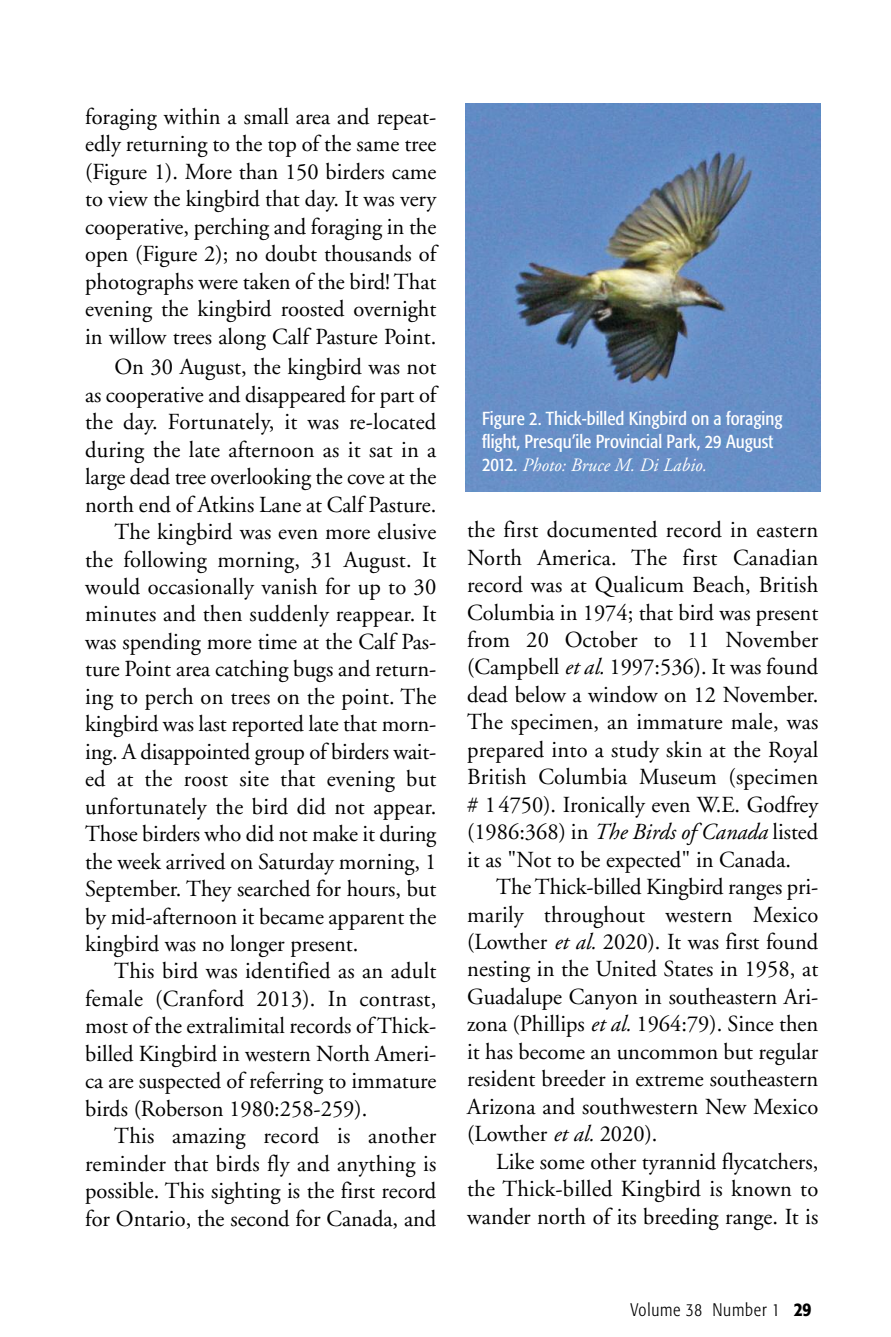
<style>
.page{position:relative;width:891px;height:1337px;background:#fff}
.page>*{position:absolute;margin:0;border:0;box-sizing:border-box;transform-origin:0 0}
.t1{font:22.95px/27.4px "Adobe Garamond";color:#000;text-align:justify}
.t2{font:italic 18.9px "Adobe Garamond";color:#fff}
.t3{font:condensed 18.68px/23.2px "Formata";color:#fff}
.t4{font:300 condensed 18px "Formata";letter-spacing:.045em;color:#000}
.s1{font-family:"Formata";font-style:normal;font-stretch:condensed;font-size:18.68px}
.s2{font-style:italic}
.s3{font-weight:500;font-size:19.12px}
</style>
<div class="page">
<img style="left:466px;top:104px;width:354px;height:387px">
<p class="t1" style="left:85px;top:105px;width:353px">foraging within a small area and repeat&shy;edly returning to the top of the same tree (Figure 1). More than 150 birders came to view the kingbird that day. It was very cooperative, perching and foraging in the open (Figure 2); no doubt thousands of photographs were taken of the bird! That evening the kingbird roosted overnight in willow trees along Calf Pasture Point.</p>
<p class="t1" style="left:114px;top:355px;width:324px">On 30 August, the kingbird was not</p>
<p class="t1" style="left:85px;top:383px;width:353px">as cooperative and disappeared for part of</p>
<p class="t1" style="left:85px;top:410px;width:353px">the day. Fortunately, it was re-located</p>
<p class="t1" style="left:85px;top:438px;width:353px">during the late afternoon as it sat in a</p>
<p class="t1" style="left:85px;top:465px;width:353px">large dead tree overlooking the cove at the</p>
<p class="t1" style="left:85px;top:492px;width:353px">north end of Atkins Lane at Calf Pasture.</p>
<p class="t1" style="left:114px;top:520px;width:324px">The kingbird was even more elusive</p>
<p class="t1" style="left:85px;top:547px;width:353px">the following morning, 31 August. It</p>
<p class="t1" style="left:85px;top:575px;width:353px">would occasionally vanish for up to 30</p>
<p class="t1" style="left:85px;top:602px;width:353px">minutes and then suddenly reappear. It</p>
<p class="t1" style="left:85px;top:630px;width:353px">was spending more time at the Calf Pas-</p>
<p class="t1" style="left:85px;top:657px;width:353px">ture Point area catching bugs and return-</p>
<p class="t1" style="left:85px;top:685px;width:353px">ing to perch on trees on the point. The</p>
<p class="t1" style="left:85px;top:712px;width:353px">kingbird was last reported late that morn-</p>
<p class="t1" style="left:85px;top:739px;width:353px">ing. A disappointed group of birders wait-</p>
<p class="t1" style="left:85px;top:767px;width:353px">ed at the roost site that evening but</p>
<p class="t1" style="left:85px;top:794px;width:353px">unfortunately the bird did not appear.</p>
<p class="t1" style="left:85px;top:822px;width:353px">Those birders who did not make it during</p>
<p class="t1" style="left:85px;top:849px;width:353px">the week arrived on Saturday morning, 1</p>
<p class="t1" style="left:85px;top:877px;width:353px">September. They searched for hours, but</p>
<p class="t1" style="left:85px;top:904px;width:353px">by mid-afternoon it became apparent the</p>
<p class="t1" style="left:85px;top:932px;width:275px">kingbird was no longer present.</p>
<p class="t1" style="left:114px;top:959px;width:324px">This bird was identified as an adult</p>
<p class="t1" style="left:85px;top:987px;width:353px">female (Cranford 2013). In contrast,</p>
<p class="t1" style="left:85px;top:1014px;width:353px">most of the extralimital records ofThick-</p>
<p class="t1" style="left:85px;top:1041px;width:353px">billed Kingbird in western North Ameri-</p>
<p class="t1" style="left:85px;top:1069px;width:353px">ca are suspected of referring to immature</p>
<p class="t1" style="left:85px;top:1096px;width:284px">birds (Roberson 1980:258-259).</p>
<p class="t1" style="left:114px;top:1124px;width:324px">This amazing record is another</p>
<p class="t1" style="left:85px;top:1151px;width:353px">reminder that birds fly and anything is</p>
<p class="t1" style="left:85px;top:1179px;width:353px">possible. This sighting is the first record</p>
<p class="t1" style="left:85px;top:1206px;width:353px">for Ontario, the second for Canada, and</p>
<p class="t3" style="left:482px;top:408px;width:302px">Figure 2. Thick-billed Kingbird on a foraging flight, Presqu’ile Provincial Park, 29 August</p>
<p class="t2" style="left:482px;top:457px;width:226px"><span class="s1">2012.</span> Photo: Bruce M. Di Labio.</p>
<p class="t1" style="left:467px;top:518px;width:353px">the first documented record in eastern North America. The first Canadian record was at Qualicum Beach, British Columbia in 1974; that bird was present from 20 October to 11 November (Campbell <span class="s2">et al.</span> 1997:536). It was found dead below a window on 12 November.<br>The specimen, an immature male, was prepared into a study skin at the Royal British Columbia Museum (specimen # 14750). Ironically even W.E. Godfrey (1986:368) in <span class="s2">The Birds of Canada</span> listed it as "Not to be expected" in Canada.</p>
<p class="t1" style="left:467px;top:875px;width:353px;text-indent:29px">The Thick-billed Kingbird ranges pri&shy;marily throughout western Mexico (Lowther <span class="s2">et al.</span> 2020). It was first found nesting in the United States in 1958, at Guadalupe Canyon in southeastern Ari&shy;zona (Phillips <span class="s2">et al.</span> 1964:79). Since then it has become an uncommon but regular resident breeder in extreme southeastern Arizona and southwestern New Mexico (Lowther <span class="s2">et al.</span> 2020).</p>
<p class="t1" style="left:467px;top:1149px;width:353px;text-indent:29px">Like some other tyrannid flycatchers, the Thick-billed Kingbird is known to wander north of its breeding range. It is</p>
<p class="t4" style="left:631px;top:1302px;width:182px">Volume 38 Number 1 <span class="s3">29</span></p>
</div>
